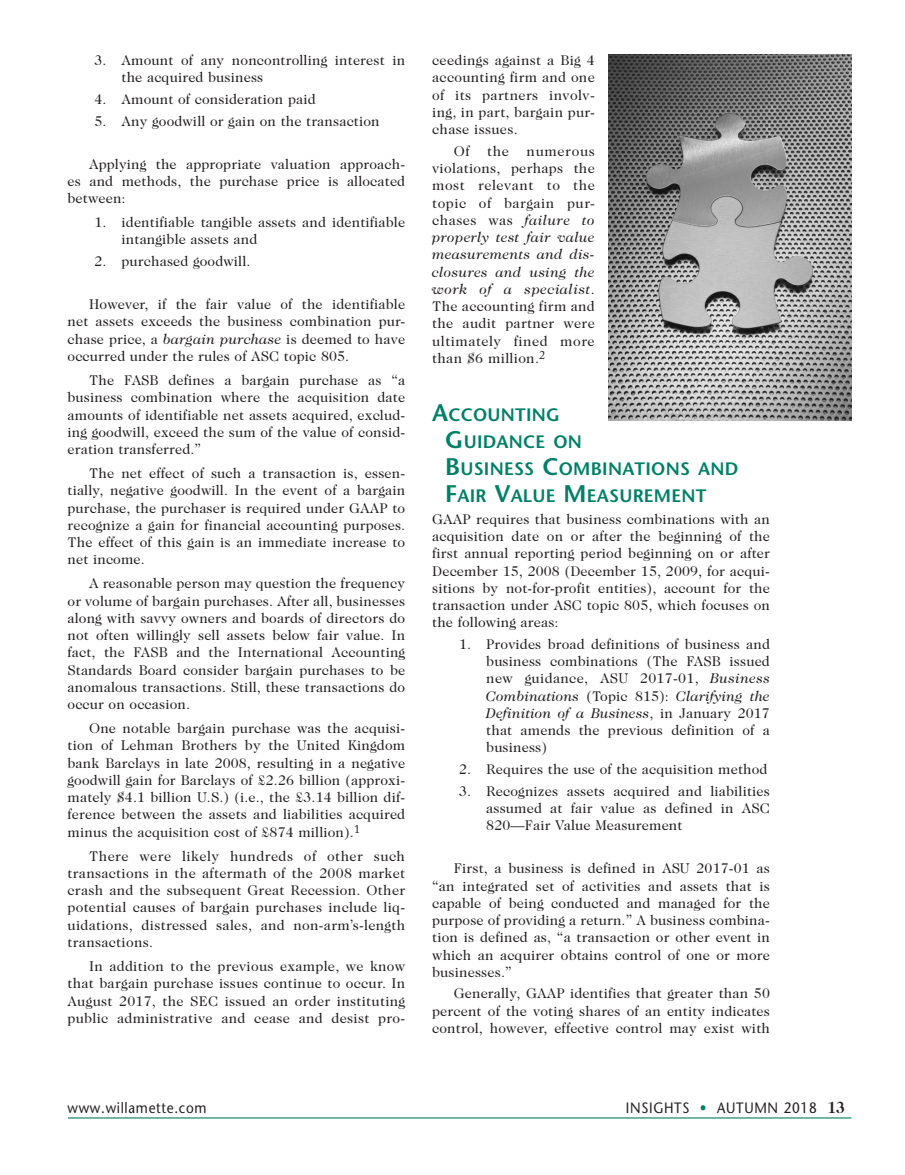
<style>
.page{position:relative;width:905px;height:1175px;background:#fff}
.page>*{position:absolute;margin:0;border:0;box-sizing:border-box;transform-origin:0 0}
.Sub_Heads_Stone{font:600 18px/27px "Stone Sans";letter-spacing:.015em;color:#008066}
.t1{font:15px "Stone Sans";letter-spacing:.05em;color:#231f20;scale:.9 1}
.body{font:14.25px/17.2px "Caslon Two Twenty Four";letter-spacing:.01em;color:#231f20;text-align:justify}
.body_w_bullets{font:14.25px/17.2px "Caslon Two Twenty Four";letter-spacing:.01em;color:#231f20}
.body__Intro_Paragr{font:14.25px/17.2px "Caslon Two Twenty Four";letter-spacing:.01em;color:#231f20;text-align:justify}
.s1{font-style:italic}
.s2{font-size:24px}
.s3{color:#008066}
.s4{font-family:"Caslon Two Twenty Four";font-weight:700;font-size:16.5px}
</style>
<div class="page">
<hr style="left:68px;top:1117px;width:783px;height:1px;background:#008066">
<img style="left:608px;top:54px;width:243px;height:366px">
<p class="body_w_bullets" style="left:122px;top:52px;width:285px;text-indent:-27px">3. Amount of any noncontrolling interest in the acquired business</p>
<p class="body_w_bullets" style="left:94px;top:90px;width:223px">4. Amount of consideration paid</p>
<p class="body_w_bullets" style="left:94px;top:112px;width:287px">5. Any goodwill or gain on the transaction</p>
<p class="body" style="left:68px;top:155px;width:339px;text-indent:22px">Applying the appropriate valuation approach&shy;es and methods, the purchase price is allocated between:</p>
<p class="body_w_bullets" style="left:122px;top:214px;width:285px;text-indent:-27px">1. identifiable tangible assets and identifiable intangible assets and</p>
<p class="body_w_bullets" style="left:94px;top:252px;width:157px">2. purchased goodwill.</p>
<p class="body" style="left:68px;top:296px;width:339px;text-indent:22px">However, if the fair value of the identifiable net assets exceeds the business combination pur&shy;chase price, a <span class="s1">bargain purchase</span> is deemed to have occurred under the rules of ASC topic 805.</p>
<p class="body" style="left:68px;top:371px;width:339px;text-indent:22px">The FASB defines a bargain purchase as “a business combination where the acquisition date amounts of identifiable net assets acquired, exclud&shy;ing goodwill, exceed the sum of the value of consid&shy;eration transferred.”</p>
<p class="body" style="left:68px;top:464px;width:339px;text-indent:22px">The net effect of such a transaction is, essen&shy;tially, negative goodwill. In the event of a bargain purchase, the purchaser is required under GAAP to recognize a gain for financial accounting purposes.<br>The effect of this gain is an immediate increase to net income.</p>
<p class="body" style="left:68px;top:575px;width:339px;text-indent:22px">A reasonable person may question the frequency or volume of bargain purchases. After all, businesses along with savvy owners and boards of directors do not often willingly sell assets below fair value. In fact, the FASB and the International Accounting Standards Board consider bargain purchases to be anomalous transactions. Still, these transactions do occur on occasion.</p>
<p class="body" style="left:68px;top:719px;width:339px;text-indent:22px">One notable bargain purchase was the acquisi&shy;tion of Lehman Brothers by the United Kingdom bank Barclays in late 2008, resulting in a negative goodwill gain for Barclays of £2.26 billion (approxi&shy;mately $4.1 billion U.S.) (i.e., the £3.14 billion dif&shy;ference between the assets and liabilities acquired minus the acquisition cost of £874 million).<sup>1</sup></p>
<p class="body" style="left:68px;top:847px;width:339px;text-indent:22px">There were likely hundreds of other such transactions in the aftermath of the 2008 market crash and the subsequent Great Recession. Other potential causes of bargain purchases include liq&shy;uidations, distressed sales, and non-arm’s-length transactions.</p>
<p class="body" style="left:68px;top:957px;width:339px;text-indent:22px">In addition to the previous example, we know that bargain purchase issues continue to occur. In August 2017, the SEC issued an order instituting public administrative and cease and desist pro-</p>
<p class="body" style="left:432px;top:52px;width:164px">ceedings against a Big 4 accounting firm and one of its partners involv&shy;ing, in part, bargain pur&shy;chase issues.</p>
<p class="body" style="left:432px;top:142px;width:164px;text-indent:22px">Of the numerous violations, perhaps the most relevant to the topic of bargain pur&shy;chases was <span class="s1">failure to properly test fair value measurements and dis&shy;closures and using the work of a specialist</span>.<br>The accounting firm and the audit partner were ultimately fined more than $6 million.<sup>2</sup></p>
<p class="Sub_Heads_Stone" style="left:445px;top:401px;width:294px;text-indent:-13px"><span class="s2">A</span>CCOUNTING<br><span class="s2">G</span> UIDANCE ON<br><span class="s2">B</span>USINESS <span class="s2">C</span>OMBINATIONS AND<br><span class="s2">F</span>AIR <span class="s2">V</span>ALUE <span class="s2">M</span>EASUREM ENT</p>
<p class="body__Intro_Paragr" style="left:432px;top:510px;width:339px">GAAP requires that business combinations with an acquisition date on or after the beginning of the first annual reporting period beginning on or after December 15, 2008 (December 15, 2009, for acqui&shy;sitions by not-for-profit entities), account for the transaction under ASC topic 805, which focuses on the following areas:</p>
<p class="body_w_bullets" style="left:486px;top:635px;width:285px;text-align:justify;text-indent:-27px">1. Provides broad definitions of business and business combinations (The FASB issued new guidance, ASU 2017-01, <span class="s1">Business Combinations</span> (Topic 815): <span class="s1">Clarifying the Definition of a Business</span>, in January 2017 that amends the previous definition of a business)</p>
<p class="body_w_bullets" style="left:459px;top:760px;width:310px">2. Requires the use of the acquisition method</p>
<p class="body_w_bullets" style="left:486px;top:782px;width:285px;text-align:justify;text-indent:-27px">3. Recognizes assets acquired and liabilities assumed at fair value as defined in ASC 820—Fair Value Measurement</p>
<p class="body" style="left:432px;top:859px;width:339px;text-indent:22px">First, a business is defined in ASU 2017-01 as “an integrated set of activities and assets that is capable of being conducted and managed for the purpose of providing a return.” A business combina&shy;tion is defined as, “a transaction or other event in which an acquirer obtains control of one or more businesses.”</p>
<p class="body" style="left:432px;top:984px;width:339px;text-indent:22px">Generally, GAAP identifies that greater than 50 percent of the voting shares of an entity indicates control, however, effective control may exist with</p>
<p class="t1" style="left:68px;top:1098px;width:156px">www.willamette. com</p>
<p class="t1" style="left:626px;top:1098px;width:245px">INSIGHTS <span class="s3">•</span> AUTUMN 2018 <span class="s4">13</span></p>
</div>
